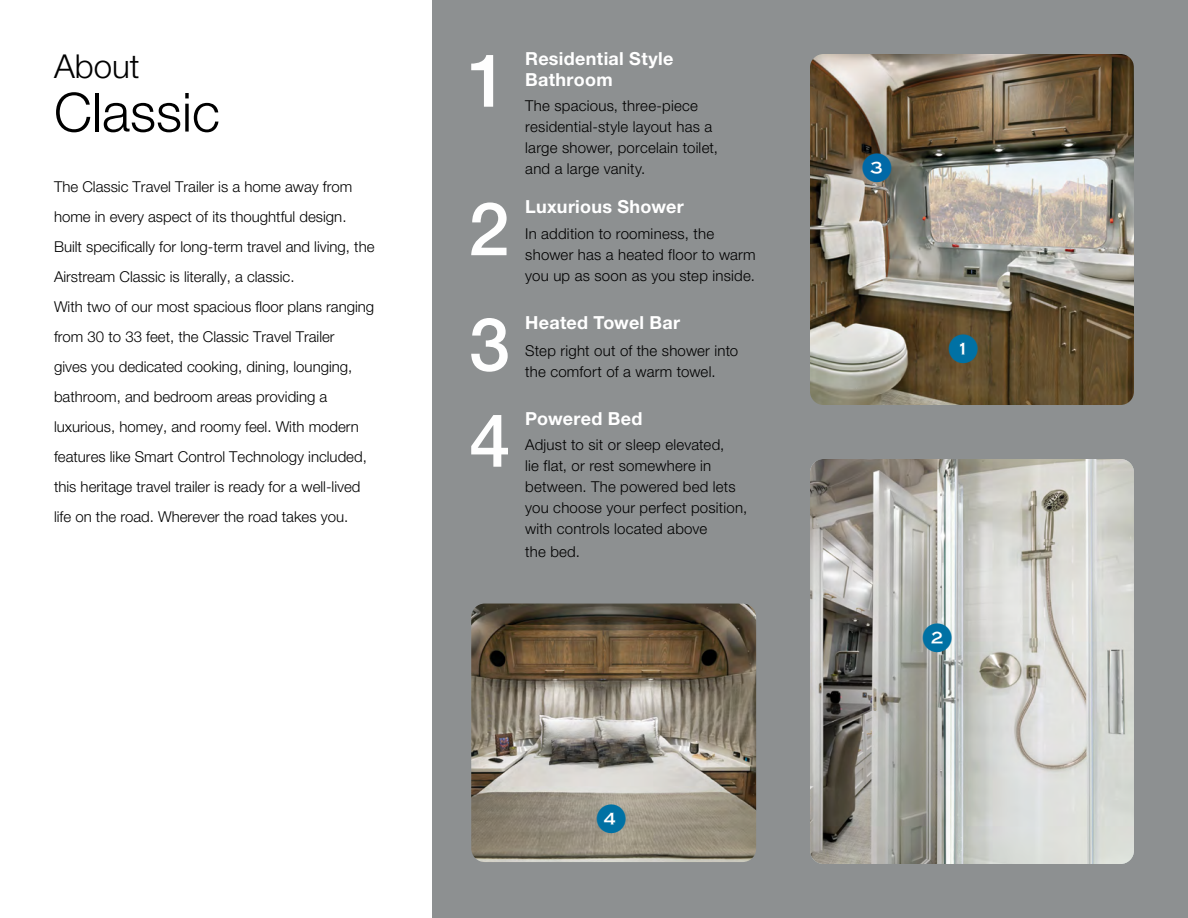
<style>
.page{position:relative;width:1188px;height:918px;background:#fff}
.page>*{position:absolute;margin:0;border:0;box-sizing:border-box;transform-origin:0 0}
.t1{font:500 73.8px "Helvetica Neue LT Std";color:#fefefe}
.t2{font:300 54px "Helvetica Neue LT Std";color:#000}
.t3{font:300 33px "Helvetica Neue LT Std";color:#000}
.t4{font:700 18px/21px "Helvetica Neue LT Std";letter-spacing:.015em;color:#fff}
.t5{font:15px/30px "Helvetica Neue LT 45 Lt";color:#000}
.t6{font:300 15px/21px "Helvetica Neue LT Std";letter-spacing:.015em;color:#000}
</style>
<div class="page">
<div style="left:432px;top:0;width:756px;height:918px;background:#8d9091"></div>
<img style="left:810px;top:54px;width:324px;height:351px">
<img style="left:471px;top:604px;width:285px;height:258px">
<img style="left:810px;top:459px;width:324px;height:405px">
<svg style="left:949px;top:334px;width:29px;height:29px"></svg>
<svg style="left:923px;top:623px;width:29px;height:29px"></svg>
<svg style="left:863px;top:153px;width:28px;height:29px"></svg>
<svg style="left:597px;top:805px;width:29px;height:28px"></svg>
<h3 class="t3" style="left:54px;top:46px;width:87px">About</h3>
<h2 class="t2" style="left:54px;top:79px;width:167px">Classic</h2>
<p class="t5" style="left:54px;top:171px;width:322px">The Classic Travel Trailer is a home away from home in every aspect of its thoughtful design.<br>Built specifically for long-term travel and living, the Airstream Classic is literally, a classic.<br>With two of our most spacious floor plans ranging from 30 to 33 feet, the Classic Travel Trailer<br>gives you dedicated cooking, dining, lounging, bathroom, and bedroom areas providing a luxurious, homey, and roomy feel. With modern features like Smart Control Technology included, this heritage travel trailer is ready for a well-lived life on the road. Wherever the road takes you.</p>
<h1 class="t1" style="left:467px;top:36px;width:43px">1</h1>
<p class="t4" style="left:525px;top:47px;width:150px">Residential Style<br>Bathroom</p>
<p class="t6" style="left:525px;top:95px;width:194px">The spacious, three-piece residential-style layout has a large shower, porcelain toilet, and a large vanity.</p>
<h1 class="t1" style="left:468px;top:185px;width:43px">2</h1>
<p class="t4" style="left:525px;top:196px;width:160px">Luxurious Shower</p>
<p class="t5" style="left:525px;top:223px;width:232px;line-height:21px">In addition to roominess, the shower has a heated floor to warm you up as soon as you step inside.</p>
<h1 class="t1" style="left:469px;top:300px;width:43px">3</h1>
<p class="t4" style="left:525px;top:311px;width:157px">Heated Towel Bar</p>
<p class="t6" style="left:525px;top:340px;width:215px">Step right out of the shower into the comfort of a warm towel.</p>
<h1 class="t1" style="left:469px;top:396px;width:43px">4</h1>
<p class="t4" style="left:525px;top:407px;width:119px">Powered Bed</p>
<p class="t6" style="left:525px;top:434px;width:223px">Adjust to sit or sleep elevated,<br>lie flat, or rest somewhere in between. The powered bed lets you choose your perfect position, with controls located above</p>
<p class="t6" style="left:525px;top:541px;width:56px">the bed.</p>
</div>
